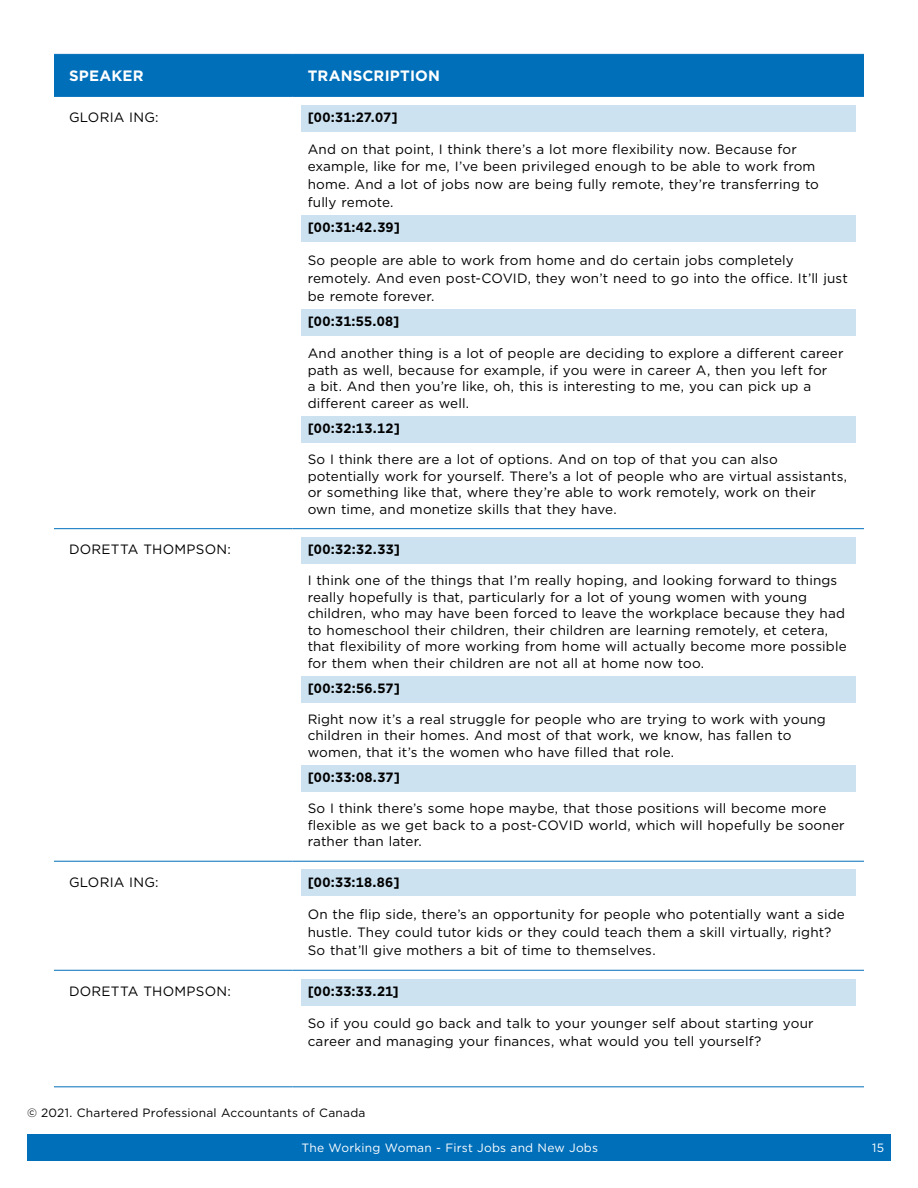
<style>
.page{position:relative;width:918px;height:1188px;background:#fff}
.page>*{position:absolute;margin:0;border:0;box-sizing:border-box;transform-origin:0 0}
.CPA_tableText-header{font:700 15px "Gotham";letter-spacing:.015em;color:#fff}
.CPA_tableText-body{font:13.5px/16.5px "Gotham";letter-spacing:.01em;color:#000}
.CPA_timeStamp{font:700 13.5px "Gotham";letter-spacing:.01em;color:#000}
.t1{font:12px "Gotham";letter-spacing:.015em;color:#000}
.t2{font:12px "Gotham";letter-spacing:.02em;color:#fff}
</style>
<div class="page">
<div style="left:27px;top:1134px;width:864px;height:27px;background:#006fba"></div>
<div style="left:54px;top:55px;width:810px;height:41px;background:#006fba"></div>
<hr style="left:54px;top:54px;width:239px;height:1px;background:#006fba">
<hr style="left:293px;top:54px;width:571px;height:1px;background:#006fba">
<hr style="left:54px;top:96px;width:239px;height:1px;background:#006fba">
<hr style="left:293px;top:96px;width:571px;height:1px;background:#006fba">
<hr style="left:54px;top:528px;width:239px;height:1px;background:#006fba">
<hr style="left:293px;top:528px;width:571px;height:1px;background:#006fba">
<hr style="left:54px;top:861px;width:239px;height:1px;background:#006fba">
<hr style="left:293px;top:861px;width:571px;height:1px;background:#006fba">
<hr style="left:54px;top:970px;width:239px;height:1px;background:#006fba">
<hr style="left:293px;top:970px;width:571px;height:1px;background:#006fba">
<hr style="left:54px;top:1086px;width:239px;height:1px;background:#006fba">
<hr style="left:293px;top:1086px;width:571px;height:1px;background:#006fba">
<div style="left:301px;top:105px;width:555px;height:27px;background:#cce2f1"></div>
<div style="left:301px;top:215px;width:555px;height:27px;background:#cce2f1"></div>
<div style="left:301px;top:309px;width:555px;height:27px;background:#cce2f1"></div>
<div style="left:301px;top:416px;width:555px;height:27px;background:#cce2f1"></div>
<div style="left:301px;top:537px;width:555px;height:27px;background:#cce2f1"></div>
<div style="left:301px;top:676px;width:555px;height:27px;background:#cce2f1"></div>
<div style="left:301px;top:765px;width:555px;height:27px;background:#cce2f1"></div>
<div style="left:301px;top:869px;width:555px;height:27px;background:#cce2f1"></div>
<div style="left:301px;top:979px;width:555px;height:27px;background:#cce2f1"></div>
<h1 class="CPA_tableText-header" style="left:69px;top:66px;width:76px">SPEAKER</h1>
<h1 class="CPA_tableText-header" style="left:308px;top:66px;width:134px">TRANSCRIPTION</h1>
<p class="CPA_tableText-body" style="left:69px;top:109px;width:91px">GLORIA ING:</p>
<p class="CPA_timeStamp" style="left:308px;top:108px;width:92px">[00:31:27.07]</p>
<p class="CPA_tableText-body" style="left:308px;top:141px;width:509px">And on that point, I think there’s a lot more flexibility now. Because for example, like for me, I’ve been privileged enough to be able to work from</p>
<p class="CPA_tableText-body" style="left:308px;top:175px;width:513px;line-height:18px">home. And a lot of jobs now are being fully remote, they’re transferring to fully remote.</p>
<p class="CPA_timeStamp" style="left:308px;top:219px;width:94px">[00:31:42.39]</p>
<p class="CPA_tableText-body" style="left:308px;top:251px;width:542px;line-height:18px">So people are able to work from home and do certain jobs completely remotely. And even post-COVID, they won’t need to go into the office. It’ll just be remote forever.</p>
<p class="CPA_timeStamp" style="left:308px;top:312px;width:93px">[00:31:55.08]</p>
<p class="CPA_tableText-body" style="left:308px;top:345px;width:537px">And another thing is a lot of people are deciding to explore a different career path as well, because for example, if you were in career A, then you left for<br>a bit. And then you’re like, oh, this is interesting to me, you can pick up a different career as well.</p>
<p class="CPA_timeStamp" style="left:308px;top:420px;width:94px">[00:32:13.12]</p>
<p class="CPA_tableText-body" style="left:308px;top:451px;width:541px">So I think there are a lot of options. And on top of that you can also potentially work for yourself. There’s a lot of people who are virtual assistants, or something like that, where they’re able to work remotely, work on their own time, and monetize skills that they have.</p>
<p class="CPA_tableText-body" style="left:69px;top:541px;width:163px">DORETTA THOMPSON:</p>
<p class="CPA_timeStamp" style="left:308px;top:541px;width:94px">[00:32:32.33]</p>
<p class="CPA_tableText-body" style="left:308px;top:572px;width:541px">I think one of the things that I’m really hoping, and looking forward to things really hopefully is that, particularly for a lot of young women with young children, who may have been forced to leave the workplace because they had to homeschool their children, their children are learning remotely, et cetera, that flexibility of more working from home will actually become more possible for them when their children are not all at home now too.</p>
<p class="CPA_timeStamp" style="left:308px;top:679px;width:94px">[00:32:56.57]</p>
<p class="CPA_tableText-body" style="left:308px;top:711px;width:520px">Right now it’s a real struggle for people who are trying to work with young children in their homes. And most of that work, we know, has fallen to women, that it’s the women who have filled that role.</p>
<p class="CPA_timeStamp" style="left:308px;top:769px;width:94px">[00:33:08.37]</p>
<p class="CPA_tableText-body" style="left:308px;top:800px;width:539px">So I think there’s some hope maybe, that those positions will become more flexible as we get back to a post-COVID world, which will hopefully be sooner rather than later.</p>
<p class="CPA_tableText-body" style="left:69px;top:874px;width:91px">GLORIA ING:</p>
<p class="CPA_timeStamp" style="left:308px;top:873px;width:94px">[00:33:18.86]</p>
<p class="CPA_tableText-body" style="left:308px;top:905px;width:539px;line-height:18px">On the flip side, there’s an opportunity for people who potentially want a side hustle. They could tutor kids or they could teach them a skill virtually, right?<br>So that’ll give mothers a bit of time to themselves.</p>
<p class="CPA_tableText-body" style="left:69px;top:983px;width:163px">DORETTA THOMPSON:</p>
<p class="CPA_timeStamp" style="left:308px;top:982px;width:93px">[00:33:33.21]</p>
<p class="CPA_tableText-body" style="left:308px;top:1014px;width:507px;line-height:18px">So if you could go back and talk to your younger self about starting your career and managing your finances, what would you tell yourself?</p>
<p class="t1" style="left:27px;top:1106px;width:340px">© 2021. Chartered Professional Accountants of Canada</p>
<p class="t2" style="left:302px;top:1140px;width:298px">The Working Woman - First Jobs and New Jobs</p>
<p class="t2" style="left:872px;top:1140px;width:13px">15</p>
</div>
